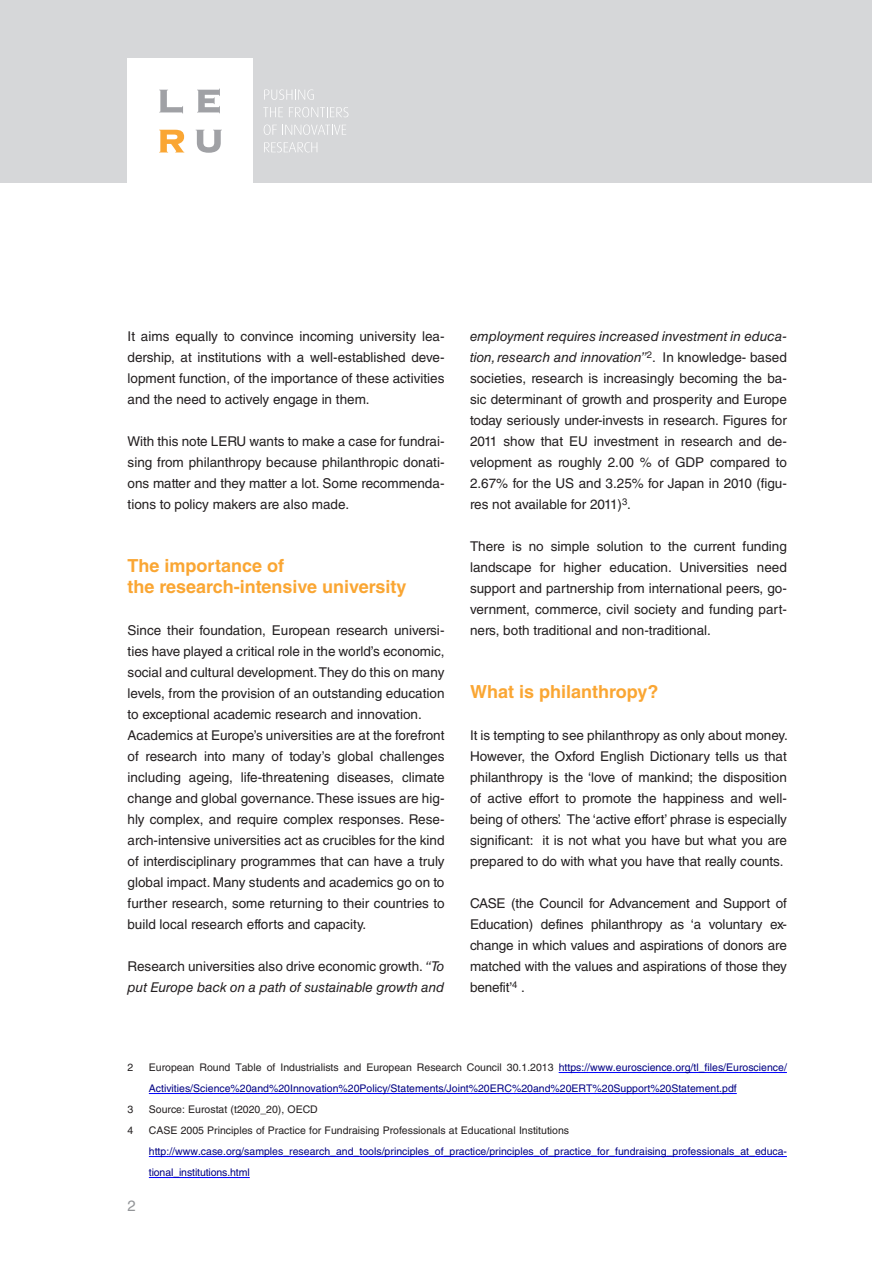
<style>
.page{position:relative;width:872px;height:1263px;background:#fff}
.page>*{position:absolute;margin:0;border:0;box-sizing:border-box;transform-origin:0 0}
.Titel_12_14_bold__20{font:700 18px/21px "Helvetica LT Std";color:#faa633}
.Normaal{font:15px "Helvetica LT Std";color:#939598}
.Brood_2013{font:13.5px/21px "Helvetica LT Std";color:#231f20;text-align:justify}
.Brood_2013-2{font:italic 13.5px/21px "Helvetica LT Std";color:#231f20}
.Noten_2013{font:10.5px/21px "Helvetica LT Std";color:#000081}
.Noten_2013-2{font:10.5px "Helvetica LT Std";color:#231f20}
.s1{font-style:normal}
.s2{font-style:italic}
.s3{color:#231f20}
</style>
<div class="page">
<div style="left:0;top:0;width:872px;height:183px;background:#d6d7d9"></div>
<div style="left:128px;top:58px;width:125px;height:126px;background:#fff"></div>
<svg style="left:159px;top:90px;width:24px;height:24px"></svg>
<svg style="left:197px;top:88px;width:23px;height:25px"></svg>
<svg style="left:159px;top:130px;width:25px;height:22px"></svg>
<svg style="left:196px;top:130px;width:26px;height:23px"></svg>
<svg style="left:264px;top:89px;width:50px;height:11px"></svg>
<svg style="left:263px;top:107px;width:20px;height:10px"></svg>
<svg style="left:289px;top:107px;width:59px;height:10px"></svg>
<svg style="left:264px;top:125px;width:82px;height:10px"></svg>
<svg style="left:264px;top:142px;width:53px;height:10px"></svg>
<hr style="left:558px;top:1072px;width:229px;height:1px;background:#00f">
<hr style="left:149px;top:1093px;width:587px;height:1px;background:#00f">
<hr style="left:149px;top:1156px;width:638px;height:1px;background:#00f">
<hr style="left:149px;top:1177px;width:101px;height:1px;background:#00f">
<p class="Brood_2013" style="left:128px;top:326px;width:318px">It aims equally to convince incoming university lea&shy;dership, at institutions with a well-established deve&shy;lopment function, of the importance of these activities and the need to actively engage in them.</p>
<p class="Brood_2013" style="left:128px;top:431px;width:318px">With this note LERU wants to make a case for fundrai&shy;sing from philanthropy because philanthropic donati&shy;ons matter and they matter a lot. Some recommenda&shy;tions to policy makers are also made.</p>
<p class="Titel_12_14_bold__20" style="left:128px;top:555px;width:280px">The importance of<br>the research-intensive university</p>
<p class="Brood_2013" style="left:128px;top:620px;width:318px">Since their foundation, European research universi&shy;ties have played a critical role in the world’s economic, social and cultural development. They do this on many levels, from the provision of an outstanding education to exceptional academic research and innovation.</p>
<p class="Brood_2013" style="left:128px;top:725px;width:318px">Academics at Europe’s universities are at the forefront of research into many of today’s global challenges including ageing, life-threatening diseases, climate change and global governance. These issues are hig&shy;hly complex, and require complex responses. Rese&shy;arch-intensive universities act as crucibles for the kind of interdisciplinary programmes that can have a truly global impact. Many students and academics go on to further research, some returning to their countries to build local research efforts and capacity.</p>
<p class="Brood_2013-2" style="left:128px;top:956px;width:318px"><span class="s1">Research universities also drive economic growth.</span> “To put Europe back on a path of sustainable growth and</p>
<p class="Brood_2013" style="left:470px;top:326px;width:318px"><span class="s2">employment requires increased investment in educa&shy;tion, research and innovation”</span><sup>2</sup>. In knowledge- based societies, research is increasingly becoming the ba&shy;sic determinant of growth and prosperity and Europe today seriously under-invests in research. Figures for 2011 show that EU investment in research and de&shy;velopment as roughly 2.00 % of GDP compared to 2.67% for the US and 3.25% for Japan in 2010 (figu&shy;res not available for 2011)<sup>3</sup>.</p>
<p class="Brood_2013" style="left:470px;top:536px;width:318px">There is no simple solution to the current funding landscape for higher education. Universities need support and partnership from international peers, go&shy;vernment, commerce, civil society and funding part&shy;ners, both traditional and non-traditional.</p>
<p class="Titel_12_14_bold__20" style="left:470px;top:681px;width:190px">What is philanthropy?</p>
<p class="Brood_2013" style="left:470px;top:725px;width:319px">It is tempting to see philanthropy as only about money.<br>However, the Oxford English Dictionary tells us that philanthropy is the ‘love of mankind; the disposition of active effort to promote the happiness and well&shy;being of others’. The ‘active effort’ phrase is especially significant: it is not what you have but what you are prepared to do with what you have that really counts.</p>
<p class="Brood_2013" style="left:470px;top:893px;width:318px">CASE (the Council for Advancement and Support of Education) defines philanthropy as ‘a voluntary ex&shy;change in which values and aspirations of donors are matched with the values and aspirations of those they benefit’<sup>4</sup> .</p>
<p class="Noten_2013-2" style="left:128px;top:1062px;width:7px">2</p>
<p class="Noten_2013" style="left:149px;top:1057px;width:639px"><span class="s3">European Round Table of Industrialists and European Research Council 30.1.2013</span> https://www.euroscience.org/tl_files/Euroscience/<br>Activities/Science%20and%20Innovation%20Policy/Statements/Joint%20ERC%20and%20ERT%20Support%20Statement.pdf</p>
<p class="Noten_2013-2" style="left:128px;top:1104px;width:7px">3</p>
<p class="Noten_2013-2" style="left:149px;top:1104px;width:170px">Source: Eurostat (t2020_20), OECD</p>
<p class="Noten_2013-2" style="left:128px;top:1125px;width:7px">4</p>
<p class="Noten_2013-2" style="left:149px;top:1125px;width:422px">CASE 2005 Principles of Practice for Fundraising Professionals at Educational Institutions</p>
<p class="Noten_2013" style="left:149px;top:1141px;width:639px">http://www.case.org/samples_research_and_tools/principles_of_practice/principles_of_practice_for_fundraising_professionals_at_educa&shy;tional_institutions.html</p>
<p class="Normaal" style="left:128px;top:1197px;width:10px">2</p>
</div>
